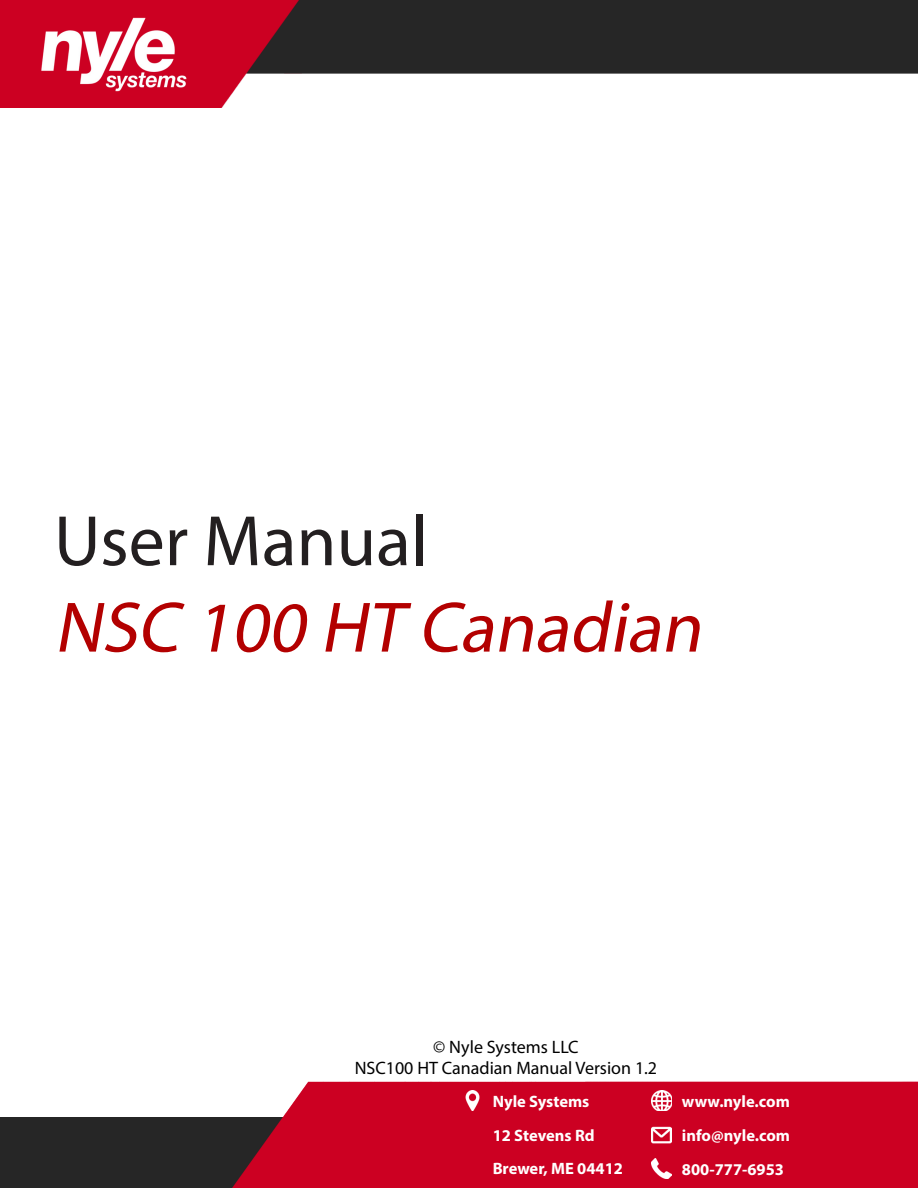
<style>
.page{position:relative;width:918px;height:1188px;background:#fff}
.page>*{position:absolute;margin:0;border:0;box-sizing:border-box;transform-origin:0 0}
.t1{font:italic 72px "Myriad Pro";color:#b30000}
.t2{font:72px "Myriad Pro";color:#231f20}
.TOC_Subheader{font:18px "Myriad Pro";color:#000}
.t3{font:700 16.5px "Myriad Pro";color:#fff}
</style>
<div class="page">
<img style="left:0;top:1082px;width:918px;height:106px">
<img style="left:462px;top:1091px;width:21px;height:20px">
<img style="left:652px;top:1091px;width:20px;height:20px">
<img style="left:651px;top:1125px;width:21px;height:20px">
<img style="left:651px;top:1158px;width:21px;height:21px">
<img style="left:0;top:0;width:918px;height:108px">
<p class="t2" style="left:54px;top:497px;width:375px">User Manual</p>
<p class="t1" style="left:54px;top:583px;width:663px">NSC 100 HT Canadian</p>
<p class="TOC_Subheader" style="left:433px;top:1036px;width:147px">© Nyle Systems LLC</p>
<p class="TOC_Subheader" style="left:355px;top:1057px;width:304px">NSC100 HT Canadian Manual Version 1.2</p>
<p class="t3" style="left:493px;top:1091px;width:98px">Nyle Systems</p>
<p class="t3" style="left:493px;top:1124px;width:104px">12 Stevens Rd</p>
<p class="t3" style="left:493px;top:1158px;width:132px">Brewer, ME 04412</p>
<p class="t3" style="left:682px;top:1091px;width:109px">www.nyle.com</p>
<p class="t3" style="left:682px;top:1125px;width:110px">info@nyle.com</p>
<p class="t3" style="left:682px;top:1158px;width:104px">800-777-6953</p>
</div>
